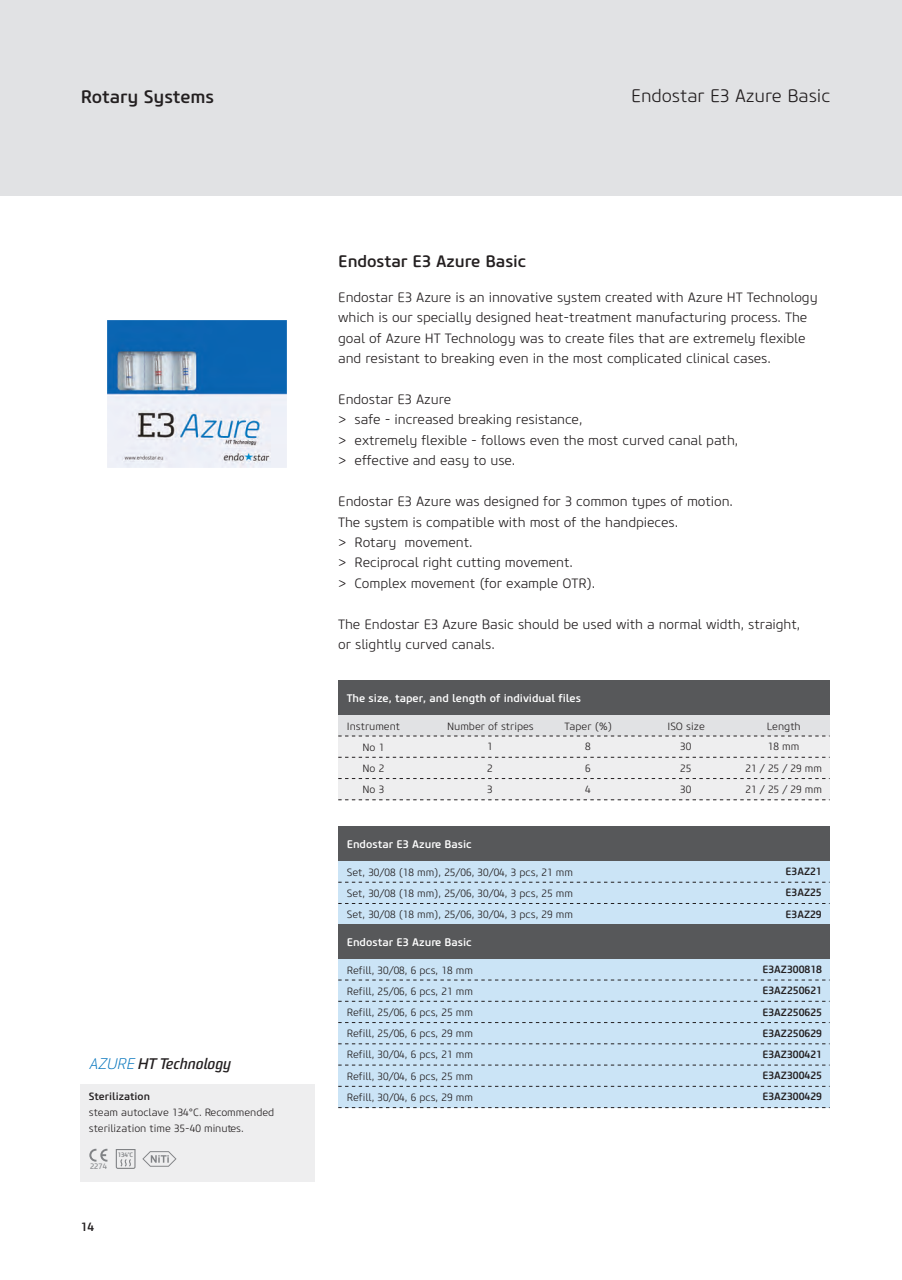
<style>
.page{position:relative;width:902px;height:1280px;background:#fff}
.page>*{position:absolute;margin:0;border:0;box-sizing:border-box;transform-origin:0 0}
.t1{font:300 18px "Core Sans M35";letter-spacing:-.005em;color:#231f20}
.t2{font:500 18px "Core Sans M55";letter-spacing:-.005em;color:#231f20}
.t3{font:500 16.5px "Core Sans M55";letter-spacing:-.005em;color:#231f20}
.t4{font:italic 700 15px "Sommet";letter-spacing:.02em;color:#231f20}
.t5{font:300 13.5px/20.4px "Core Sans M35";letter-spacing:-.005em;color:#231f20}
.t6{font:500 12px "Core Sans M55";color:#231f20}
.t7{font:500 10.95px "Core Sans M55";color:#fff}
.t8{font:300 10.5px/21.1px "Core Sans M35";color:#231f20;text-align:justify}
.t9{font:500 10.5px/21.1px "Core Sans M55";color:#231f20;text-align:justify}
.t10{font:7.8px "Core Sans M45";color:#808285}
.t11{font:500 6.45px "Core Sans M55";color:#808285}
.t12{font:500 3.15px "Core Sans M55";color:#808285}
.s1{font-weight:300;color:#0073bc}
</style>
<div class="page">
<div style="left:0;top:0;width:901px;height:196px;background:#e1e2e4"></div>
<div style="left:338px;top:715px;width:491px;height:21px;background:#e1e2e4"></div>
<div style="left:338px;top:736px;width:491px;height:21px;background:#eeeeef"></div>
<div style="left:338px;top:757px;width:491px;height:21px;background:#eeeeef"></div>
<div style="left:338px;top:778px;width:491px;height:22px;background:#eeeeef"></div>
<div style="left:338px;top:681px;width:491px;height:34px;background:#57585a"></div>
<svg style="left:338px;top:778px;width:491px;height:1px"></svg>
<svg style="left:338px;top:799px;width:491px;height:1px"></svg>
<svg style="left:338px;top:757px;width:491px;height:1px"></svg>
<svg style="left:338px;top:736px;width:491px;height:1px"></svg>
<div style="left:338px;top:861px;width:491px;height:21px;background:#cbe4f6"></div>
<div style="left:338px;top:959px;width:491px;height:21px;background:#cbe4f6"></div>
<div style="left:338px;top:882px;width:491px;height:21px;background:#cbe4f6"></div>
<div style="left:338px;top:980px;width:491px;height:21px;background:#cbe4f6"></div>
<div style="left:338px;top:903px;width:491px;height:22px;background:#cbe4f6"></div>
<div style="left:338px;top:1001px;width:491px;height:21px;background:#cbe4f6"></div>
<div style="left:338px;top:1022px;width:491px;height:22px;background:#cbe4f6"></div>
<div style="left:338px;top:1044px;width:491px;height:21px;background:#cbe4f6"></div>
<div style="left:338px;top:1065px;width:491px;height:21px;background:#cbe4f6"></div>
<div style="left:338px;top:1086px;width:491px;height:21px;background:#cbe4f6"></div>
<div style="left:338px;top:827px;width:491px;height:34px;background:#57585a"></div>
<div style="left:338px;top:925px;width:491px;height:34px;background:#57585a"></div>
<svg style="left:338px;top:903px;width:491px;height:1px"></svg>
<svg style="left:338px;top:1001px;width:491px;height:1px"></svg>
<svg style="left:338px;top:1022px;width:491px;height:1px"></svg>
<svg style="left:338px;top:1043px;width:491px;height:1px"></svg>
<svg style="left:338px;top:1065px;width:491px;height:1px"></svg>
<svg style="left:338px;top:1086px;width:491px;height:1px"></svg>
<svg style="left:338px;top:1107px;width:491px;height:1px"></svg>
<svg style="left:338px;top:882px;width:491px;height:1px"></svg>
<svg style="left:338px;top:980px;width:491px;height:1px"></svg>
<div style="left:81px;top:1084px;width:234px;height:98px;background:#eeeeef"></div>
<svg style="left:89px;top:1149px;width:18px;height:12px"></svg>
<svg style="left:116px;top:1149px;width:19px;height:20px"></svg>
<svg style="left:142px;top:1151px;width:34px;height:16px"></svg>
<img style="left:107px;top:321px;width:179px;height:147px">
<p class="t2" style="left:81px;top:90px;width:135px">Rotary Systems</p>
<p class="t1" style="left:631px;top:89px;width:201px">Endostar E3 Azure Basic</p>
<p class="t3" style="left:338px;top:255px;width:189px">Endostar E3 Azure Basic</p>
<p class="t5" style="left:338px;top:288px;width:481px">Endostar E3 Azure is an innovative system created with Azure HT Technology which is our specially designed heat-treatment manufacturing process. The goal of Azure HT Technology was to create files that are extremely flexible and resistant to breaking even in the most complicated clinical cases.</p>
<p class="t5" style="left:338px;top:390px;width:401px">Endostar E3 Azure<br>&gt; safe - increased breaking resistance,<br>&gt; extremely flexible - follows even the most curved canal path, &gt; effective and easy to use.</p>
<p class="t5" style="left:338px;top:492px;width:396px">Endostar E3 Azure was designed for 3 common types of motion.<br>The system is compatible with most of the handpieces.<br>&gt; Rotary movement.<br>&gt; Reciprocal right cutting movement.<br>&gt; Complex movement (for example OTR).</p>
<p class="t5" style="left:338px;top:615px;width:463px">The Endostar E3 Azure Basic should be used with a normal width, straight, or slightly curved canals.</p>
<p class="t7" style="left:347px;top:694px;width:236px">The size, taper, and length of individual files</p>
<p class="t8" style="left:362px;top:737px;width:23px">No 1<br>No 2<br>No 3</p>
<p class="t8" style="left:347px;top:716px;width:55px">Instrument</p>
<p class="t8" style="left:447px;top:716px;width:88px">Number of stripes</p>
<p class="t8" style="left:564px;top:716px;width:49px">Taper (%)</p>
<p class="t8" style="left:667px;top:716px;width:39px">ISO size</p>
<p class="t8" style="left:745px;top:716px;width:78px;text-align:center">Length<br>18 mm<br>21 / 25 / 29 mm<br>21 / 25 / 29 mm</p>
<p class="t8" style="left:585px;top:737px;width:7px">8<br>6<br>4</p>
<p class="t8" style="left:680px;top:737px;width:13px">30<br>25<br>30</p>
<p class="t8" style="left:487px;top:737px;width:7px">1<br>2<br>3</p>
<p class="t7" style="left:347px;top:840px;width:126px">Endostar E3 Azure Basic</p>
<p class="t8" style="left:347px;top:862px;width:227px">Set, 30/08 (18 mm), 25/06, 30/04, 3 pcs, 21 mm Set, 30/08 (18 mm), 25/06, 30/04, 3 pcs, 25 mm Set, 30/08 (18 mm), 25/06, 30/04, 3 pcs, 29 mm</p>
<p class="t7" style="left:347px;top:938px;width:126px">Endostar E3 Azure Basic</p>
<p class="t9" style="left:785px;top:862px;width:38px">E3AZ21<br>E3AZ25<br>E3AZ29</p>
<p class="t9" style="left:762px;top:960px;width:61px">E3AZ300818<br>E3AZ250621<br>E3AZ250625<br>E3AZ250629<br>E3AZ300421<br>E3AZ300425</p>
<p class="t8" style="left:347px;top:960px;width:128px">Refill, 30/08, 6 pcs, 18 mm Refill, 25/06, 6 pcs, 21 mm Refill, 25/06, 6 pcs, 25 mm Refill, 25/06, 6 pcs, 29 mm Refill, 30/04, 6 pcs, 21 mm Refill, 30/04, 6 pcs, 25 mm Refill, 30/04, 6 pcs, 29 mm</p>
<p class="t4" style="left:89px;top:1058px;width:143px"><span class="s1">AZURE</span> HT Technology</p>
<p class="t9" style="left:89px;top:1087px;width:63px">Sterilization</p>
<p class="t9" style="left:762px;top:1087px;width:61px">E3AZ300429</p>
<p class="t8" style="left:89px;top:1105px;width:187px;line-height:15.9px">steam autoclave 134°C. Recommended sterilization time 35-40 minutes.</p>
<p class="t10" style="left:90px;top:1164px;width:18px">2274</p>
<p class="t11" style="left:118px;top:1152px;width:17px">134 C</p>
<p class="t12" style="left:128px;top:1151px;width:3px">o</p>
<p class="t6" style="left:81px;top:1222px;width:15px">14</p>
</div>
